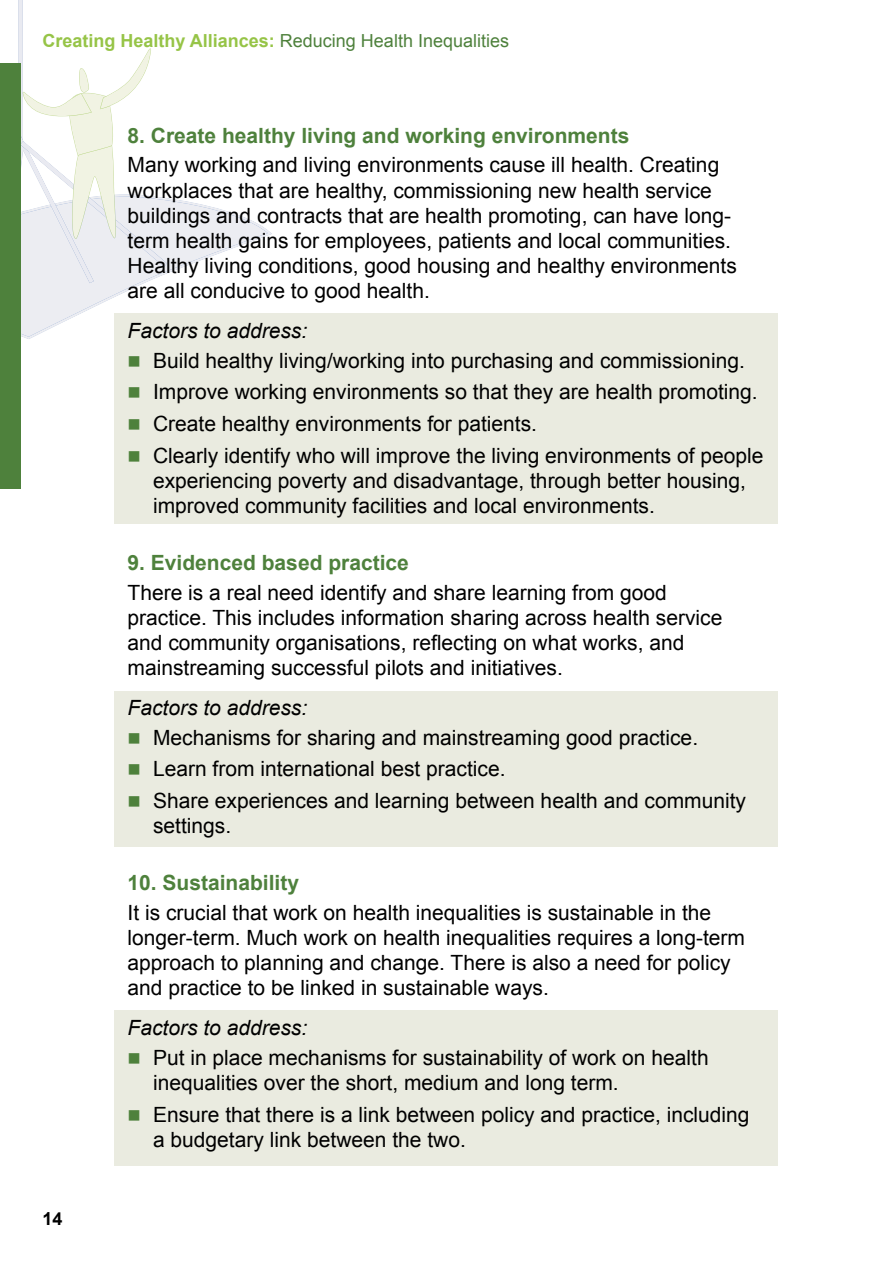
<style>
.page{position:relative;width:893px;height:1263px;background:#fff}
.page>*{position:absolute;margin:0;border:0;box-sizing:border-box;transform-origin:0 0}
.t1{font:21px/25.2px "Arial";color:#000}
.t2{font:700 21px "Arial";color:#4e813c}
.t3{font:italic 21px "Arial";color:#000}
.t4{font:18px "Arial";color:#4e813c}
.t5{font:700 18px "Arial";color:#000}
.s1{font-weight:700;color:#96c447}
.s2{color:#4e813c}
</style>
<div class="page">
<svg style="left:0;top:0;width:272px;height:339px"></svg>
<div style="left:0;top:64px;width:21px;height:425px;background:#4e813c"></div>
<div style="left:115px;top:1010px;width:663px;height:155px;background:#eaebe0"></div>
<div style="left:115px;top:314px;width:663px;height:210px;background:#eaebe0"></div>
<div style="left:115px;top:691px;width:663px;height:155px;background:#eaebe0"></div>
<p class="t4" style="left:43px;top:31px;width:468px"><span class="s1">Creating Healthy Alliances:</span> Reducing Health Inequalities</p>
<p class="t5" style="left:43px;top:1208px;width:22px">14</p>
<p class="t2" style="left:128px;top:124px;width:503px">8. Create healthy living and working environments</p>
<p class="t1" style="left:128px;top:152px;width:611px">Many working and living environments cause ill health. Creating workplaces that are healthy, commissioning new health service buildings and contracts that are health promoting, can have long&shy;term health gains for employees, patients and local communities.<br>Healthy living conditions, good housing and healthy environments are all conducive to good health.</p>
<p class="t3" style="left:128px;top:319px;width:181px">Factors to address:</p>
<p class="t1" style="left:128px;top:348px;width:619px"><span class="s2">■</span> Build healthy living/working into purchasing and commissioning.</p>
<p class="t1" style="left:128px;top:379px;width:632px"><span class="s2">■</span> Improve working environments so that they are health promoting.</p>
<p class="t1" style="left:128px;top:411px;width:411px"><span class="s2">■</span> Create healthy environments for patients.</p>
<p class="t1" style="left:153px;top:443px;width:612px;text-indent:-26px"><span class="s2">■</span> Clearly identify who will improve the living environments of people experiencing poverty and disadvantage, through better housing, improved community facilities and local environments.</p>
<p class="t2" style="left:128px;top:551px;width:283px">9. Evidenced based practice</p>
<p class="t1" style="left:128px;top:580px;width:596px">There is a real need identify and share learning from good practice. This includes information sharing across health service and community organisations, reflecting on what works, and mainstreaming successful pilots and initiatives.</p>
<p class="t3" style="left:128px;top:696px;width:181px">Factors to address:</p>
<p class="t1" style="left:128px;top:725px;width:572px"><span class="s2">■</span> Mechanisms for sharing and mainstreaming good practice.</p>
<p class="t1" style="left:128px;top:756px;width:379px"><span class="s2">■</span> Learn from international best practice.</p>
<p class="t1" style="left:153px;top:788px;width:594px;text-indent:-26px"><span class="s2">■</span> Share experiences and learning between health and community settings.</p>
<p class="t2" style="left:128px;top:871px;width:173px">10. Sustainability</p>
<p class="t1" style="left:128px;top:900px;width:619px">It is crucial that work on health inequalities is sustainable in the longer-term. Much work on health inequalities requires a long-term approach to planning and change. There is also a need for policy and practice to be linked in sustainable ways.</p>
<p class="t3" style="left:128px;top:1016px;width:181px">Factors to address:</p>
<p class="t1" style="left:153px;top:1045px;width:557px;text-indent:-26px"><span class="s2">■</span> Put in place mechanisms for sustainability of work on health inequalities over the short, medium and long term.</p>
<p class="t1" style="left:153px;top:1101px;width:598px;text-indent:-26px"><span class="s2">■</span> Ensure that there is a link between policy and practice, including a budgetary link between the two.</p>
</div>
